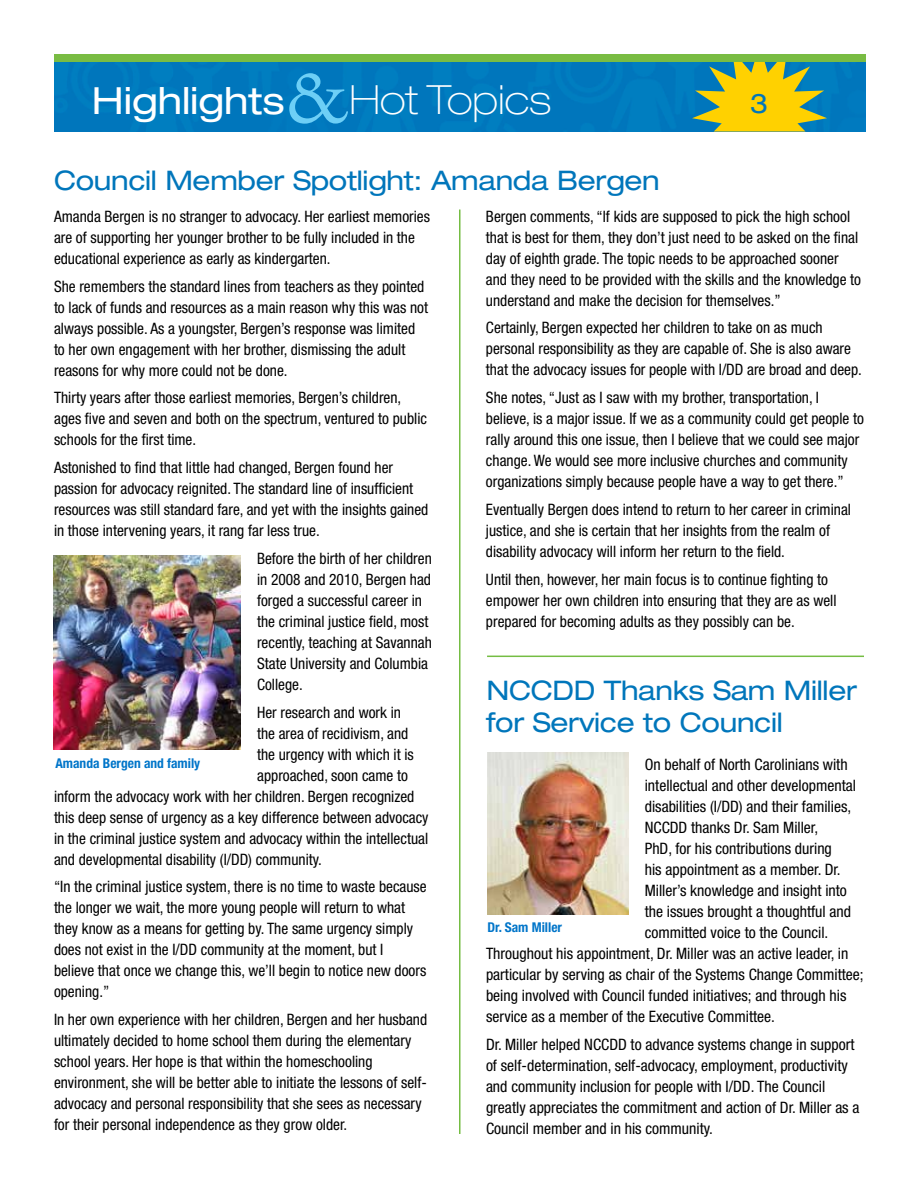
<style>
.page{position:relative;width:918px;height:1188px;background:#fff}
.page>*{position:absolute;margin:0;border:0;box-sizing:border-box;transform-origin:0 0}
.t1{font:100 expanded 40.35px "Helvetica Neue";color:#fff}
.t2{font:expanded 37.5px "Helvetica Neue";color:#fff}
.t3{font:expanded 27px/31.5px "Helvetica Neue";letter-spacing:-.01em;color:#0076bb}
.t4{font:condensed 15.75px/21px "Helvetica Neue";color:#000}
.t5{font:700 condensed 13.5px "Helvetica Neue";color:#0075c9}
</style>
<div class="page">
<hr style="left:459px;top:210px;width:1px;height:924px;background:#75bd43">
<div style="left:54px;top:61px;width:811px;height:71px;background:#0076bc"></div>
<svg style="left:289px;top:73px;width:59px;height:51px;background:#2092ce"></svg>
<svg style="left:692px;top:61px;width:135px;height:71px;background:#9fb046"></svg>
<div style="left:54px;top:54px;width:811px;height:7px;background:#79bc43"></div>
<img style="left:487px;top:753px;width:142px;height:162px">
<img style="left:54px;top:555px;width:187px;height:195px">
<hr style="left:487px;top:656px;width:377px;height:1px;background:#75bd43">
<h2 class="t2" style="left:92px;top:77px;width:194px">Highlights</h2>
<h1 class="t1" style="left:349px;top:76px;width:203px">Hot Topics</h1>
<h3 class="t3" style="left:751px;top:87px;width:20px">3</h3>
<h3 class="t3" style="left:54px;top:164px;width:607px">Council Member Spotlight: Amanda Bergen</h3>
<p class="t4" style="left:54px;top:206px;width:378px">Amanda Bergen is no stranger to advocacy. Her earliest memories are of supporting her younger brother to be fully included in the educational experience as early as kindergarten.</p>
<p class="t4" style="left:54px;top:276px;width:376px">She remembers the standard lines from teachers as they pointed to lack of funds and resources as a main reason why this was not always possible. As a youngster, Bergen’s response was limited to her own engagement with her brother, dismissing the adult reasons for why more could not be done.</p>
<p class="t4" style="left:54px;top:387px;width:375px">Thirty years after those earliest memories, Bergen’s children, ages five and seven and both on the spectrum, ventured to public schools for the first time.</p>
<p class="t4" style="left:54px;top:457px;width:376px">Astonished to find that little had changed, Bergen found her passion for advocacy reignited. The standard line of insufficient resources was still standard fare, and yet with the insights gained in those intervening years, it rang far less true.</p>
<p class="t4" style="left:257px;top:548px;width:176px">Before the birth of her children in 2008 and 2010, Bergen had forged a successful career in the criminal justice field, most recently, teaching at Savannah<br>State University and Columbia<br>College.</p>
<p class="t4" style="left:257px;top:701px;width:145px">Her research and work in</p>
<p class="t4" style="left:257px;top:722px;width:153px">the area of recidivism, and</p>
<p class="t4" style="left:257px;top:743px;width:158px">the urgency with which it is</p>
<p class="t4" style="left:257px;top:764px;width:152px">approached, soon came to</p>
<p class="t4" style="left:54px;top:785px;width:362px">inform the advocacy work with her children. Bergen recognized</p>
<p class="t4" style="left:54px;top:806px;width:376px">this deep sense of urgency as a key difference between advocacy</p>
<p class="t4" style="left:54px;top:827px;width:376px">in the criminal justice system and advocacy within the intellectual</p>
<p class="t4" style="left:54px;top:848px;width:269px">and developmental disability (I/DD) community.</p>
<p class="t4" style="left:54px;top:876px;width:374px">“In the criminal justice system, there is no time to waste because the longer we wait, the more young people will return to what they know as a means for getting by. The same urgency simply does not exist in the I/DD community at the moment, but I believe that once we change this, we’ll begin to notice new doors opening.”</p>
<p class="t4" style="left:54px;top:1009px;width:375px">In her own experience with her children, Bergen and her husband ultimately decided to home school them during the elementary school years. Her hope is that within the homeschooling environment, she will be better able to initiate the lessons of self&shy;advocacy and personal responsibility that she sees as necessary for their personal independence as they grow older.</p>
<p class="t5" style="left:55px;top:755px;width:146px">Amanda Bergen and family</p>
<p class="t4" style="left:486px;top:206px;width:377px">Bergen comments, “If kids are supposed to pick the high school that is best for them, they don’t just need to be asked on the final day of eighth grade. The topic needs to be approached sooner and they need to be provided with the skills and the knowledge to understand and make the decision for themselves.”</p>
<p class="t4" style="left:486px;top:317px;width:377px">Certainly, Bergen expected her children to take on as much personal responsibility as they are capable of. She is also aware that the advocacy issues for people with I/DD are broad and deep.</p>
<p class="t4" style="left:486px;top:387px;width:379px">She notes, “Just as I saw with my brother, transportation, I believe, is a major issue. If we as a community could get people to rally around this one issue, then I believe that we could see major change. We would see more inclusive churches and community organizations simply because people have a way to get there.”</p>
<p class="t4" style="left:486px;top:499px;width:367px">Eventually Bergen does intend to return to her career in criminal justice, and she is certain that her insights from the realm of disability advocacy will inform her return to the field.</p>
<p class="t4" style="left:486px;top:569px;width:352px">Until then, however, her main focus is to continue fighting to empower her own children into ensuring that they are as well prepared for becoming adults as they possibly can be.</p>
<h3 class="t3" style="left:486px;top:675px;width:372px">NCCDD Thanks Sam Miller for Service to Council</h3>
<p class="t4" style="left:645px;top:754px;width:204px">On behalf of North Carolinians with</p>
<p class="t4" style="left:645px;top:775px;width:213px">intellectual and other developmental</p>
<p class="t4" style="left:645px;top:796px;width:208px">disabilities (I/DD) and their families,</p>
<p class="t4" style="left:645px;top:817px;width:175px">NCCDD thanks Dr. Sam Miller,</p>
<p class="t4" style="left:645px;top:838px;width:189px">PhD, for his contributions during</p>
<p class="t4" style="left:645px;top:859px;width:198px">his appointment as a member. Dr.</p>
<p class="t4" style="left:645px;top:880px;width:204px">Miller’s knowledge and insight into</p>
<p class="t4" style="left:645px;top:901px;width:208px">the issues brought a thoughtful and</p>
<p class="t4" style="left:645px;top:922px;width:185px">committed voice to the Council.</p>
<p class="t4" style="left:486px;top:943px;width:364px">Throughout his appointment, Dr. Miller was an active leader, in</p>
<p class="t4" style="left:486px;top:964px;width:379px">particular by serving as chair of the Systems Change Committee;</p>
<p class="t4" style="left:486px;top:985px;width:362px">being involved with Council funded initiatives; and through his</p>
<p class="t4" style="left:486px;top:1006px;width:291px">service as a member of the Executive Committee.</p>
<p class="t4" style="left:486px;top:1033px;width:375px">Dr. Miller helped NCCDD to advance systems change in support of self-determination, self-advocacy, employment, productivity and community inclusion for people with I/DD. The Council greatly appreciates the commitment and action of Dr. Miller as a Council member and in his community.</p>
<p class="t5" style="left:488px;top:919px;width:76px">Dr. Sam Miller</p>
</div>
